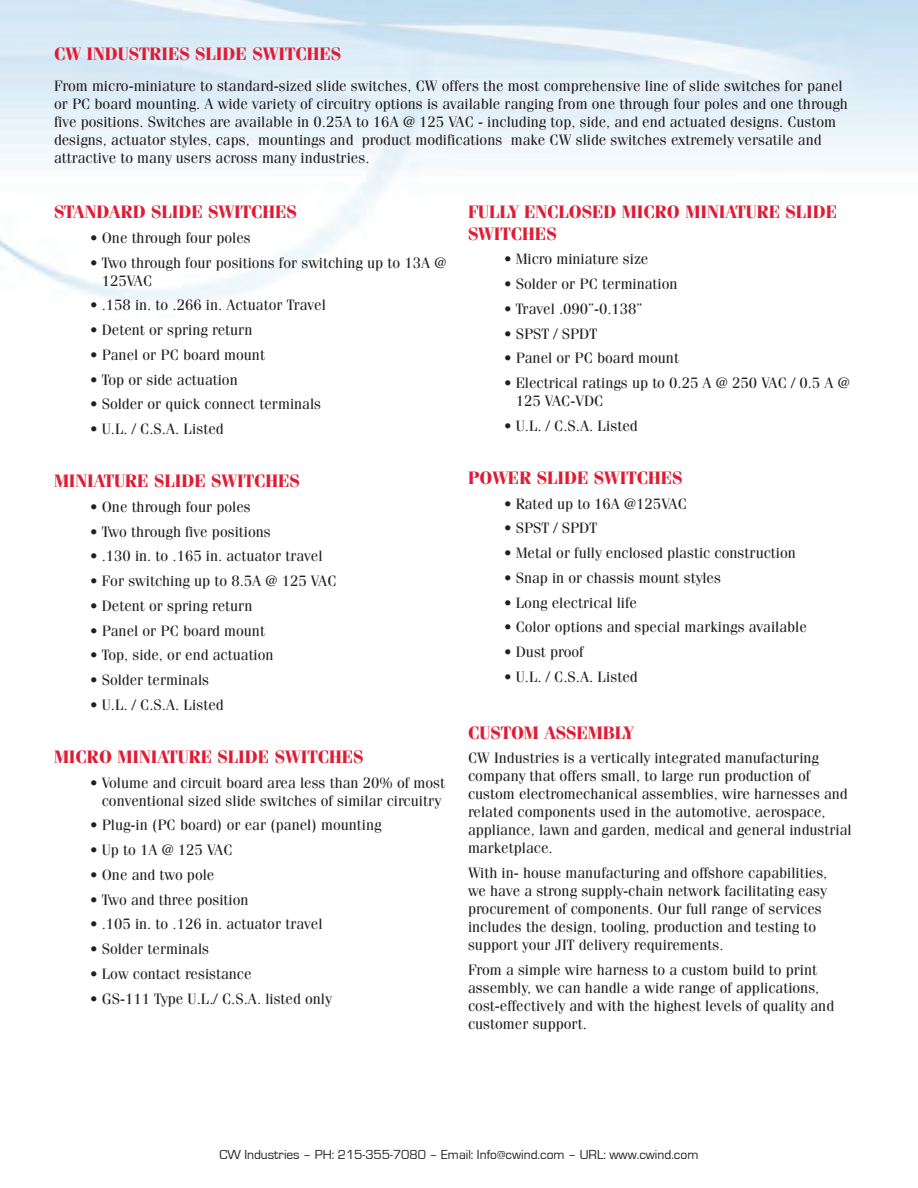
<style>
.page{position:relative;width:918px;height:1188px;background:#fff}
.page>*{position:absolute;margin:0;border:0;box-sizing:border-box;transform-origin:0 0}
.t1{font:700 18px/21.6px "Fenice";color:#de1d34}
.t2{font:15px/18px "Fenice";color:#231f20}
.t3{font:13.5px "Eurostile";color:#231f20}
</style>
<div class="page">
<p class="t1" style="left:54px;top:43px;width:289px">CW INDUSTRIES SLIDE SWITCHES</p>
<p class="t2" style="left:54px;top:76px;width:795px">From micro-miniature to standard-sized slide switches, CW offers the most comprehensive line of slide switches for panel or PC board mounting. A wide variety of circuitry options is available ranging from one through four poles and one through five positions. Switches are available in 0.25A to 16A @ 125 VAC - including top, side, and end actuated designs. Custom designs, actuator styles, caps, mountings and product modifications make CW slide switches extremely versatile and attractive to many users across many industries.</p>
<p class="t1" style="left:54px;top:201px;width:244px">STANDARD SLIDE SWITCHES</p>
<p class="t2" style="left:90px;top:228px;width:162px">• One through four poles</p>
<p class="t2" style="left:102px;top:253px;width:346px;text-indent:-12px">• Two through four positions for switching up to 13A @<br>125VAC</p>
<p class="t2" style="left:90px;top:296px;width:237px">• .158 in. to .266 in. Actuator Travel</p>
<p class="t2" style="left:90px;top:321px;width:164px">• Detent or spring return</p>
<p class="t2" style="left:90px;top:345px;width:177px">• Panel or PC board mount</p>
<p class="t2" style="left:90px;top:370px;width:149px">• Top or side actuation</p>
<p class="t2" style="left:90px;top:395px;width:233px">• Solder or quick connect terminals</p>
<p class="t2" style="left:90px;top:420px;width:135px">• U.L. / C.S.A. Listed</p>
<p class="t1" style="left:54px;top:470px;width:247px">MINIATURE SLIDE SWITCHES</p>
<p class="t2" style="left:90px;top:497px;width:162px">• One through four poles</p>
<p class="t2" style="left:90px;top:522px;width:182px">• Two through five positions</p>
<p class="t2" style="left:90px;top:547px;width:234px">• .130 in. to .165 in. actuator travel</p>
<p class="t2" style="left:90px;top:572px;width:248px">• For switching up to 8.5A @ 125 VAC</p>
<p class="t2" style="left:90px;top:596px;width:164px">• Detent or spring return</p>
<p class="t2" style="left:90px;top:621px;width:177px">• Panel or PC board mount</p>
<p class="t2" style="left:90px;top:646px;width:185px">• Top, side, or end actuation</p>
<p class="t2" style="left:90px;top:671px;width:121px">• Solder terminals</p>
<p class="t2" style="left:90px;top:695px;width:135px">• U.L. / C.S.A. Listed</p>
<p class="t1" style="left:54px;top:746px;width:311px">MICRO MINIATURE SLIDE SWITCHES</p>
<p class="t2" style="left:90px;top:773px;width:357px;text-align:center">• Volume and circuit board area less than 20% of most conventional sized slide switches of similar circuitry</p>
<p class="t2" style="left:90px;top:816px;width:293px">• Plug-in (PC board) or ear (panel) mounting</p>
<p class="t2" style="left:90px;top:841px;width:144px">• Up to 1A @ 125 VAC</p>
<p class="t2" style="left:90px;top:866px;width:126px">• One and two pole</p>
<p class="t2" style="left:90px;top:890px;width:160px">• Two and three position</p>
<p class="t2" style="left:90px;top:915px;width:234px">• .105 in. to .126 in. actuator travel</p>
<p class="t2" style="left:90px;top:940px;width:121px">• Solder terminals</p>
<p class="t2" style="left:90px;top:965px;width:163px">• Low contact resistance</p>
<p class="t2" style="left:90px;top:989px;width:243px">• GS-111 Type U.L./ C.S.A. listed only</p>
<p class="t1" style="left:468px;top:201px;width:371px">FULLY ENCLOSED MICRO MINIATURE SLIDE<br>SWITCHES</p>
<p class="t2" style="left:504px;top:250px;width:146px">• Micro miniature size</p>
<p class="t2" style="left:504px;top:275px;width:175px">• Solder or PC termination</p>
<p class="t2" style="left:504px;top:299px;width:140px">• Travel .090’’-0.138’’</p>
<p class="t2" style="left:504px;top:324px;width:95px">• SPST / SPDT</p>
<p class="t2" style="left:504px;top:349px;width:177px">• Panel or PC board mount</p>
<p class="t2" style="left:516px;top:374px;width:336px;text-indent:-12px">• Electrical ratings up to 0.25 A @ 250 VAC / 0.5 A @<br>125 VAC-VDC</p>
<p class="t2" style="left:504px;top:416px;width:135px">• U.L. / C.S.A. Listed</p>
<p class="t1" style="left:468px;top:467px;width:216px">POWER SLIDE SWITCHES</p>
<p class="t2" style="left:504px;top:494px;width:184px">• Rated up to 16A @125VAC</p>
<p class="t2" style="left:504px;top:519px;width:95px">• SPST / SPDT</p>
<p class="t2" style="left:504px;top:544px;width:293px">• Metal or fully enclosed plastic construction</p>
<p class="t2" style="left:504px;top:569px;width:218px">• Snap in or chassis mount styles</p>
<p class="t2" style="left:504px;top:593px;width:135px">• Long electrical life</p>
<p class="t2" style="left:504px;top:618px;width:304px">• Color options and special markings available</p>
<p class="t2" style="left:504px;top:643px;width:81px">• Dust proof</p>
<p class="t2" style="left:504px;top:668px;width:135px">• U.L. / C.S.A. Listed</p>
<p class="t1" style="left:468px;top:721px;width:167px">CUSTOM ASSEMBLY</p>
<p class="t2" style="left:468px;top:749px;width:385px">CW Industries is a vertically integrated manufacturing company that offers small, to large run production of custom electromechanical assemblies, wire harnesses and related components used in the automotive, aerospace, appliance, lawn and garden, medical and general industrial marketplace.</p>
<p class="t2" style="left:468px;top:864px;width:361px">With in- house manufacturing and offshore capabilities, we have a strong supply-chain network facilitating easy procurement of components. Our full range of services includes the design, tooling, production and testing to support your JIT delivery requirements.</p>
<p class="t2" style="left:468px;top:960px;width:368px">From a simple wire harness to a custom build to print assembly, we can handle a wide range of applications, cost-effectively and with the highest levels of quality and customer support.</p>
<p class="t3" style="left:219px;top:1147px;width:481px">CW Industries – PH: 215-355-7080 – Email: Info@cwind.com – URL: www.cwind.com</p>
</div>
